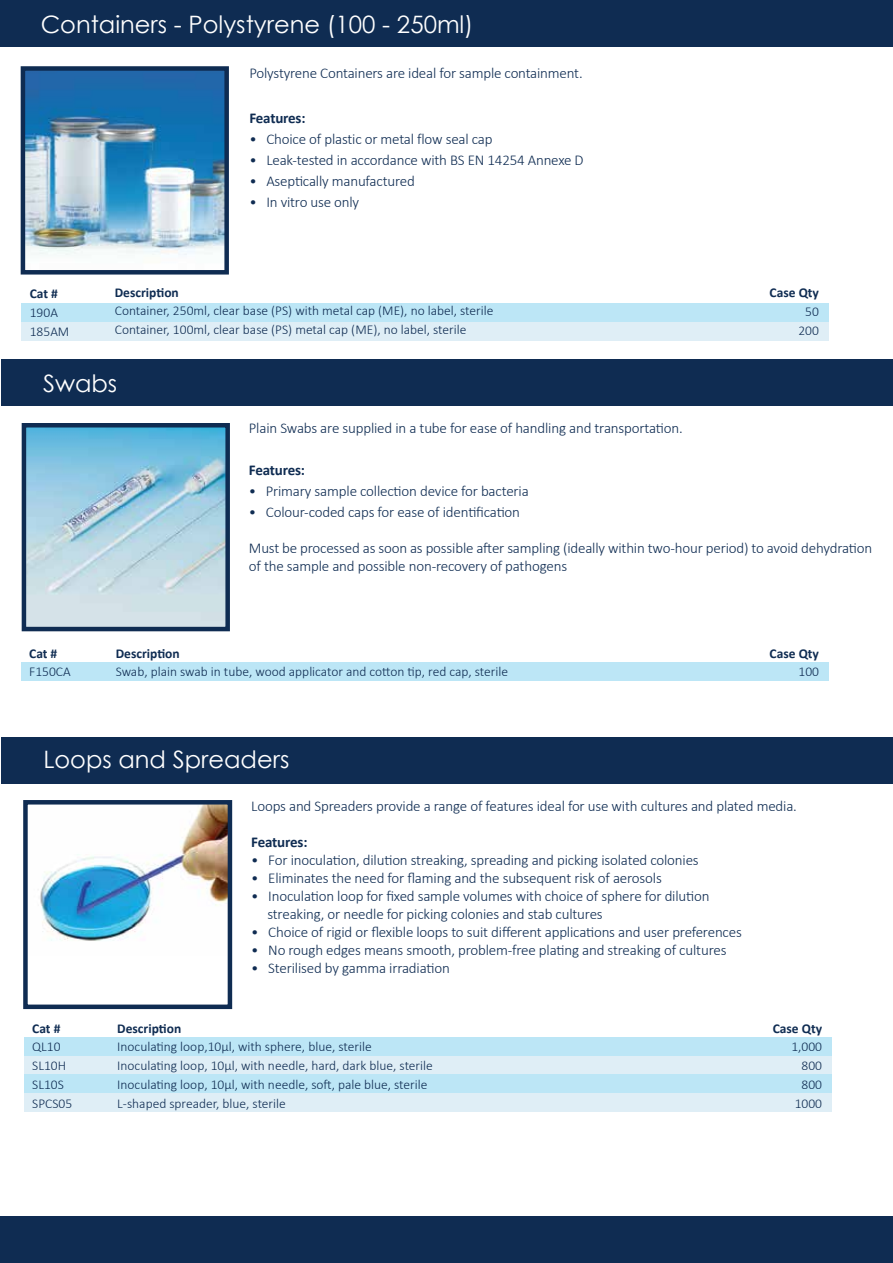
<style>
.page{position:relative;width:893px;height:1263px;background:#fff}
.page>*{position:absolute;margin:0;border:0;box-sizing:border-box;transform-origin:0 0}
.t1{font:24px "Century Gothic";color:#fff}
.t2{font:300 15px/18px "Calibri";letter-spacing:-.01em;color:#0f2c52}
.t3{font:700 15px "Calibri";letter-spacing:-.01em;color:#0f2c52}
.t4{font:300 13.5px/18.8px "Calibri";color:#0f2c52}
.t5{font:700 13.5px "Calibri";color:#0f2c52}
</style>
<div class="page">
<div style="left:0;top:1216px;width:892px;height:47px;background:#0f2c52"></div>
<div style="left:2px;top:737px;width:891px;height:46px;background:#0f2c52"></div>
<div style="left:24px;top:1037px;width:808px;height:19px;background:#bce6f6"></div>
<div style="left:24px;top:1056px;width:808px;height:18px;background:#dfeef6"></div>
<div style="left:24px;top:1074px;width:808px;height:19px;background:#bce6f6"></div>
<div style="left:24px;top:1093px;width:808px;height:19px;background:#dfeef6"></div>
<img style="left:40px;top:805px;width:187px;height:136px">
<div style="left:23px;top:800px;width:209px;height:209px;border:4px solid #0f2c52"></div>
<div style="left:0;top:1px;width:893px;height:46px;background:#0f2c52"></div>
<img style="left:26px;top:71px;width:198px;height:184px">
<div style="left:21px;top:66px;width:208px;height:209px;border:4px solid #0f2c52"></div>
<div style="left:21px;top:322px;width:808px;height:18px;background:#dfeef6"></div>
<div style="left:21px;top:303px;width:808px;height:19px;background:#bce6f6"></div>
<div style="left:1px;top:359px;width:892px;height:47px;background:#0f2c52"></div>
<div style="left:21px;top:662px;width:808px;height:19px;background:#bce6f6"></div>
<img style="left:27px;top:428px;width:198px;height:198px">
<div style="left:22px;top:423px;width:208px;height:208px;border:4px solid #0f2c52"></div>
<h1 class="t1" style="left:41px;top:7px;width:434px">Containers - Polystyrene (100 - 250ml)</h1>
<p class="t2" style="left:249px;top:63px;width:335px">Polystyrene Containers are ideal for sample containment.</p>
<p class="t3" style="left:249px;top:108px;width:58px">Features:</p>
<p class="t2" style="left:249px;top:129px;width:245px">• Choice of plastic or metal flow seal cap</p>
<p class="t2" style="left:249px;top:150px;width:336px">• Leak-tested in accordance with BS EN 14254 Annexe D</p>
<p class="t2" style="left:249px;top:171px;width:167px">• Aseptically manufactured</p>
<p class="t2" style="left:249px;top:192px;width:111px">• In vitro use only</p>
<p class="t5" style="left:115px;top:283px;width:66px">Description</p>
<p class="t4" style="left:115px;top:301px;width:380px">Container, 250ml, clear base (PS) with metal cap (ME), no label, sterile<br>Container, 100ml, clear base (PS) metal cap (ME), no label, sterile</p>
<h1 class="t1" style="left:43px;top:366px;width:76px">Swabs</h1>
<p class="t5" style="left:30px;top:285px;width:30px">Cat #</p>
<p class="t4" style="left:30px;top:303px;width:41px">190A<br>185AM</p>
<p class="t5" style="left:770px;top:284px;width:51px">Case Qty</p>
<p class="t4" style="left:798px;top:302px;width:22px;text-align:center">50<br>200</p>
<p class="t5" style="left:29px;top:644px;width:30px">Cat #</p>
<p class="t4" style="left:29px;top:662px;width:43px">F150CA</p>
<p class="t2" style="left:249px;top:419px;width:435px">Plain Swabs are supplied in a tube for ease of handling and transportation.</p>
<p class="t3" style="left:249px;top:460px;width:58px">Features:</p>
<p class="t2" style="left:249px;top:482px;width:281px">• Primary sample collection device for bacteria</p>
<p class="t2" style="left:249px;top:503px;width:273px">• Colour-coded caps for ease of identification</p>
<p class="t2" style="left:249px;top:539px;width:625px">Must be processed as soon as possible after sampling (ideally within two-hour period) to avoid dehydration of the sample and possible non-recovery of pathogens</p>
<p class="t5" style="left:116px;top:644px;width:66px">Description</p>
<p class="t4" style="left:116px;top:662px;width:394px">Swab, plain swab in tube, wood applicator and cotton tip, red cap, sterile</p>
<p class="t5" style="left:770px;top:644px;width:51px">Case Qty</p>
<p class="t4" style="left:798px;top:662px;width:22px">100</p>
<h1 class="t1" style="left:43px;top:743px;width:248px">Loops and Spreaders</h1>
<p class="t5" style="left:32px;top:1019px;width:30px">Cat #</p>
<p class="t4" style="left:32px;top:1037px;width:41px">QL10<br>SL10H<br>SL10S<br>SPCS05</p>
<p class="t2" style="left:251px;top:797px;width:547px">Loops and Spreaders provide a range of features ideal for use with cultures and plated media.</p>
<p class="t3" style="left:251px;top:832px;width:58px">Features:</p>
<p class="t2" style="left:251px;top:851px;width:449px">• For inoculation, dilution streaking, spreading and picking isolated colonies</p>
<p class="t2" style="left:251px;top:869px;width:412px">• Eliminates the need for flaming and the subsequent risk of aerosols</p>
<p class="t2" style="left:267px;top:887px;width:444px;text-indent:-16px">• Inoculation loop for fixed sample volumes with choice of sphere for dilution streaking, or needle for picking colonies and stab cultures</p>
<p class="t2" style="left:251px;top:923px;width:492px">• Choice of rigid or flexible loops to suit different applications and user preferences</p>
<p class="t2" style="left:251px;top:941px;width:477px">• No rough edges means smooth, problem-free plating and streaking of cultures</p>
<p class="t2" style="left:251px;top:959px;width:200px">• Sterilised by gamma irradiation</p>
<p class="t5" style="left:117px;top:1019px;width:66px">Description</p>
<p class="t4" style="left:117px;top:1037px;width:317px">Inoculating loop,10µl, with sphere, blue, sterile Inoculating loop, 10µl, with needle, hard, dark blue, sterile Inoculating loop, 10µl, with needle, soft, pale blue, sterile L-shaped spreader, blue, sterile</p>
<p class="t5" style="left:773px;top:1019px;width:51px">Case Qty</p>
<p class="t4" style="left:791px;top:1037px;width:32px;text-align:right">1,000<br>800<br>800<br>1000</p>
</div>
